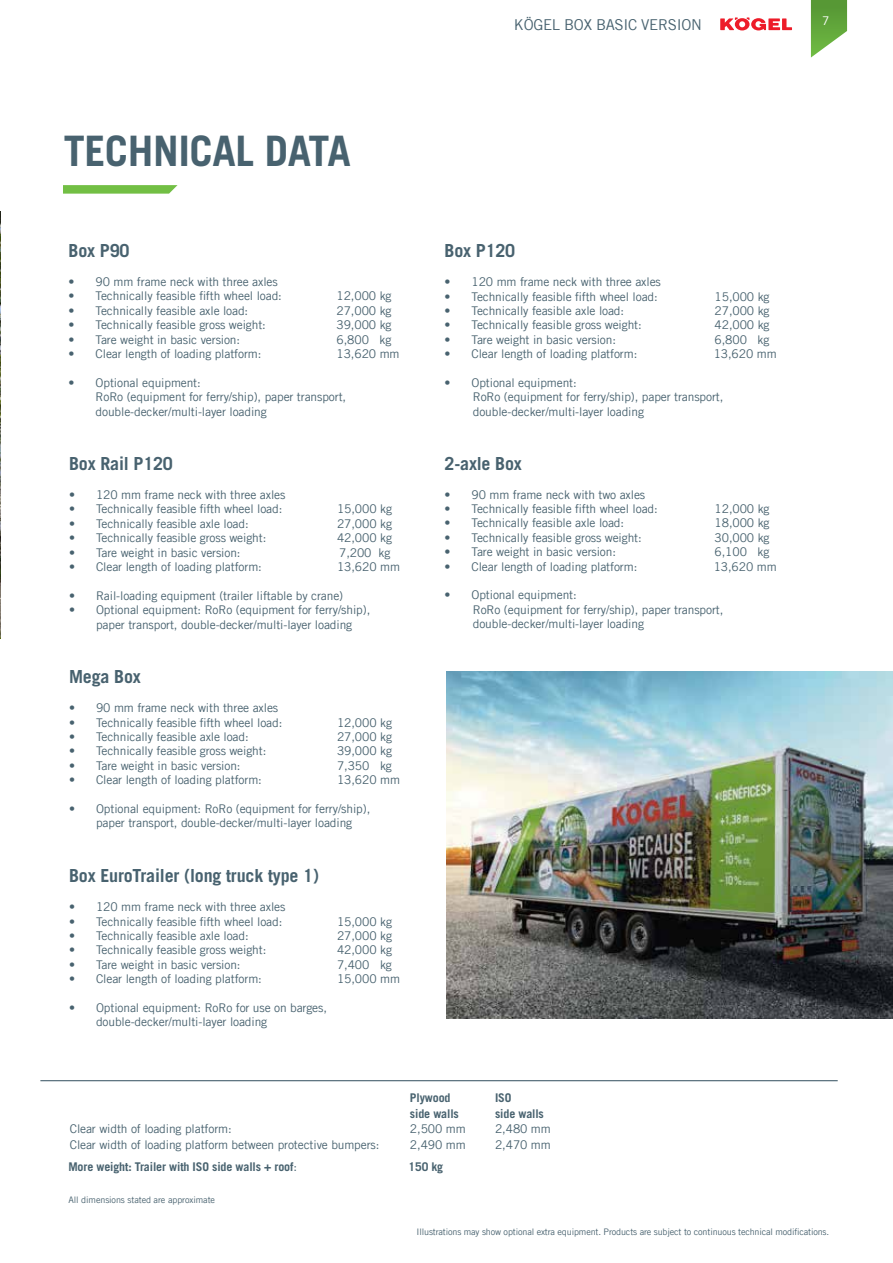
<style>
.page{position:relative;width:893px;height:1263px;background:#fff}
.page>*{position:absolute;margin:0;border:0;box-sizing:border-box;transform-origin:0 0}
.t1{font:700 42px "Trade Gothic LT Com";letter-spacing:-.01em;color:#48626f}
.t2{font:700 18px "Trade Gothic LT Com";letter-spacing:-.01em;color:#48626f}
.t3{font:15px "Trade Gothic LT Com";letter-spacing:-.02em;color:#48626f}
.t4{font:12px/14.4px "Trade Gothic LT Com";letter-spacing:-.01em;color:#48626f}
.t5{font:700 12px "Trade Gothic LT Com";letter-spacing:-.01em;color:#48626f}
.t6{font:12px "Trade Gothic LT Com";color:#fff}
.t7{font:9px "Trade Gothic LT Com";letter-spacing:-.015em;color:#48626f}
.s1{font-weight:400}
</style>
<div class="page">
<img style="left:0;top:212px;width:1px;height:426px">
<img style="left:446px;top:671px;width:447px;height:348px">
<svg style="left:811px;top:0;width:36px;height:58px"></svg>
<svg style="left:720px;top:17px;width:72px;height:13px"></svg>
<hr style="left:40px;top:1080px;width:798px;height:1px;background:#48626f">
<svg style="left:64px;top:185px;width:114px;height:9px"></svg>
<p class="t3" style="left:514px;top:16px;width:189px">KÖGEL BOX BASIC VERSION</p>
<h1 class="t1" style="left:64px;top:126px;width:289px">TECHNICAL DATA</h1>
<h2 class="t2" style="left:69px;top:240px;width:62px">Box P90</h2>
<p class="t4" style="left:69px;top:274px;width:211px">• 90 mm frame neck with three axles</p>
<p class="t4" style="left:69px;top:289px;width:215px">• Technically feasible fifth wheel load:</p>
<p class="t4" style="left:337px;top:289px;width:57px">12,000 kg</p>
<p class="t4" style="left:69px;top:303px;width:181px">• Technically feasible axle load:</p>
<p class="t4" style="left:337px;top:303px;width:57px">27,000 kg</p>
<p class="t4" style="left:69px;top:318px;width:199px">• Technically feasible gross weight:</p>
<p class="t4" style="left:337px;top:318px;width:57px">39,000 kg</p>
<p class="t4" style="left:69px;top:332px;width:173px">• Tare weight in basic version:</p>
<p class="t4" style="left:337px;top:332px;width:56px">6,800 kg</p>
<p class="t4" style="left:69px;top:346px;width:194px">• Clear length of loading platform:</p>
<p class="t4" style="left:337px;top:346px;width:65px">13,620 mm</p>
<p class="t4" style="left:96px;top:375px;width:252px;text-indent:-27px">• Optional equipment:<br>RoRo (equipment for ferry/ship), paper transport, double-decker/multi-layer loading</p>
<h2 class="t2" style="left:69px;top:453px;width:105px">Box Rail P120</h2>
<p class="t4" style="left:69px;top:487px;width:218px">• 120 mm frame neck with three axles</p>
<p class="t4" style="left:69px;top:502px;width:215px">• Technically feasible fifth wheel load:</p>
<p class="t4" style="left:337px;top:502px;width:57px">15,000 kg</p>
<p class="t4" style="left:69px;top:516px;width:181px">• Technically feasible axle load:</p>
<p class="t4" style="left:337px;top:516px;width:57px">27,000 kg</p>
<p class="t4" style="left:69px;top:531px;width:199px">• Technically feasible gross weight:</p>
<p class="t4" style="left:337px;top:531px;width:57px">42,000 kg</p>
<p class="t4" style="left:69px;top:545px;width:173px">• Tare weight in basic version:</p>
<p class="t4" style="left:339px;top:545px;width:53px">7,200 kg</p>
<p class="t4" style="left:69px;top:559px;width:194px">• Clear length of loading platform:</p>
<p class="t4" style="left:337px;top:559px;width:65px">13,620 mm</p>
<p class="t4" style="left:69px;top:588px;width:276px">• Rail-loading equipment (trailer liftable by crane)</p>
<p class="t4" style="left:96px;top:603px;width:276px;text-indent:-27px">• Optional equipment: RoRo (equipment for ferry/ship), paper transport, double-decker/multi-layer loading</p>
<h2 class="t2" style="left:69px;top:666px;width:73px">Mega Box</h2>
<p class="t4" style="left:69px;top:700px;width:211px">• 90 mm frame neck with three axles</p>
<p class="t4" style="left:69px;top:715px;width:215px">• Technically feasible fifth wheel load:</p>
<p class="t4" style="left:337px;top:715px;width:57px">12,000 kg</p>
<p class="t4" style="left:69px;top:729px;width:181px">• Technically feasible axle load:</p>
<p class="t4" style="left:337px;top:729px;width:57px">27,000 kg</p>
<p class="t4" style="left:69px;top:744px;width:199px">• Technically feasible gross weight:</p>
<p class="t4" style="left:337px;top:744px;width:57px">39,000 kg</p>
<p class="t4" style="left:69px;top:758px;width:173px">• Tare weight in basic version:</p>
<p class="t4" style="left:337px;top:758px;width:56px">7,350 kg</p>
<p class="t4" style="left:69px;top:772px;width:194px">• Clear length of loading platform:</p>
<p class="t4" style="left:337px;top:772px;width:65px">13,620 mm</p>
<p class="t4" style="left:96px;top:801px;width:276px;text-indent:-27px">• Optional equipment: RoRo (equipment for ferry/ship), paper transport, double-decker/multi-layer loading</p>
<h2 class="t2" style="left:69px;top:865px;width:251px">Box EuroTrailer (long truck type 1)</h2>
<p class="t4" style="left:69px;top:900px;width:218px">• 120 mm frame neck with three axles</p>
<p class="t4" style="left:69px;top:914px;width:215px">• Technically feasible fifth wheel load:</p>
<p class="t4" style="left:337px;top:914px;width:57px">15,000 kg</p>
<p class="t4" style="left:69px;top:928px;width:181px">• Technically feasible axle load:</p>
<p class="t4" style="left:337px;top:928px;width:57px">27,000 kg</p>
<p class="t4" style="left:69px;top:943px;width:199px">• Technically feasible gross weight:</p>
<p class="t4" style="left:337px;top:943px;width:57px">42,000 kg</p>
<p class="t4" style="left:69px;top:957px;width:173px">• Tare weight in basic version:</p>
<p class="t4" style="left:337px;top:957px;width:56px">7,400 kg</p>
<p class="t4" style="left:69px;top:972px;width:194px">• Clear length of loading platform:</p>
<p class="t4" style="left:337px;top:972px;width:65px">15,000 mm</p>
<p class="t4" style="left:96px;top:1000px;width:232px;text-indent:-27px">• Optional equipment: RoRo for use on barges, double-decker/multi-layer loading</p>
<h2 class="t2" style="left:445px;top:240px;width:72px">Box P120</h2>
<p class="t4" style="left:445px;top:274px;width:218px">• 120 mm frame neck with three axles</p>
<p class="t4" style="left:445px;top:289px;width:215px">• Technically feasible fifth wheel load:</p>
<p class="t4" style="left:715px;top:289px;width:57px">15,000 kg</p>
<p class="t4" style="left:445px;top:303px;width:181px">• Technically feasible axle load:</p>
<p class="t4" style="left:715px;top:303px;width:57px">27,000 kg</p>
<p class="t4" style="left:445px;top:318px;width:199px">• Technically feasible gross weight:</p>
<p class="t4" style="left:715px;top:318px;width:57px">42,000 kg</p>
<p class="t4" style="left:445px;top:332px;width:173px">• Tare weight in basic version:</p>
<p class="t4" style="left:715px;top:332px;width:56px">6,800 kg</p>
<p class="t4" style="left:445px;top:346px;width:194px">• Clear length of loading platform:</p>
<p class="t4" style="left:714px;top:346px;width:65px">13,620 mm</p>
<p class="t4" style="left:473px;top:375px;width:252px;text-indent:-28px">• Optional equipment:<br>RoRo (equipment for ferry/ship), paper transport, double-decker/multi-layer loading</p>
<h2 class="t2" style="left:445px;top:452px;width:79px">2-axle Box</h2>
<p class="t4" style="left:445px;top:487px;width:202px">• 90 mm frame neck with two axles</p>
<p class="t4" style="left:445px;top:501px;width:215px">• Technically feasible fifth wheel load:</p>
<p class="t4" style="left:715px;top:501px;width:57px">12,000 kg</p>
<p class="t4" style="left:445px;top:516px;width:181px">• Technically feasible axle load:</p>
<p class="t4" style="left:715px;top:516px;width:57px">18,000 kg</p>
<p class="t4" style="left:445px;top:530px;width:199px">• Technically feasible gross weight:</p>
<p class="t4" style="left:715px;top:530px;width:57px">30,000 kg</p>
<p class="t4" style="left:445px;top:545px;width:173px">• Tare weight in basic version:</p>
<p class="t4" style="left:715px;top:545px;width:56px">6,100 kg</p>
<p class="t4" style="left:445px;top:559px;width:194px">• Clear length of loading platform:</p>
<p class="t4" style="left:714px;top:559px;width:65px">13,620 mm</p>
<p class="t4" style="left:473px;top:588px;width:252px;text-indent:-28px">• Optional equipment:<br>RoRo (equipment for ferry/ship), paper transport, double-decker/multi-layer loading</p>
<p class="t5" style="left:410px;top:1090px;width:42px">Plywood</p>
<p class="t5" style="left:495px;top:1090px;width:18px">ISO</p>
<p class="t5" style="left:410px;top:1106px;width:50px">side walls</p>
<p class="t5" style="left:495px;top:1106px;width:50px">side walls</p>
<p class="t4" style="left:70px;top:1122px;width:163px">Clear width of loading platform:</p>
<p class="t4" style="left:410px;top:1122px;width:57px">2,500 mm</p>
<p class="t4" style="left:495px;top:1122px;width:57px">2,480 mm</p>
<p class="t4" style="left:70px;top:1137px;width:311px">Clear width of loading platform between protective bumpers:</p>
<p class="t4" style="left:410px;top:1137px;width:57px">2,490 mm</p>
<p class="t4" style="left:495px;top:1137px;width:57px">2,470 mm</p>
<p class="t5" style="left:68px;top:1160px;width:230px">More weight: Trailer with ISO side walls + roof<span class="s1">:</span></p>
<p class="t5" style="left:409px;top:1160px;width:36px">150 kg</p>
<p class="t7" style="left:68px;top:1194px;width:148px">All dimensions stated are approximate</p>
<p class="t6" style="left:822px;top:14px;width:9px">7</p>
<p class="t7" style="left:416px;top:1227px;width:414px">Illustrations may show optional extra equipment. Products are subject to continuous technical modifications.</p>
</div>
